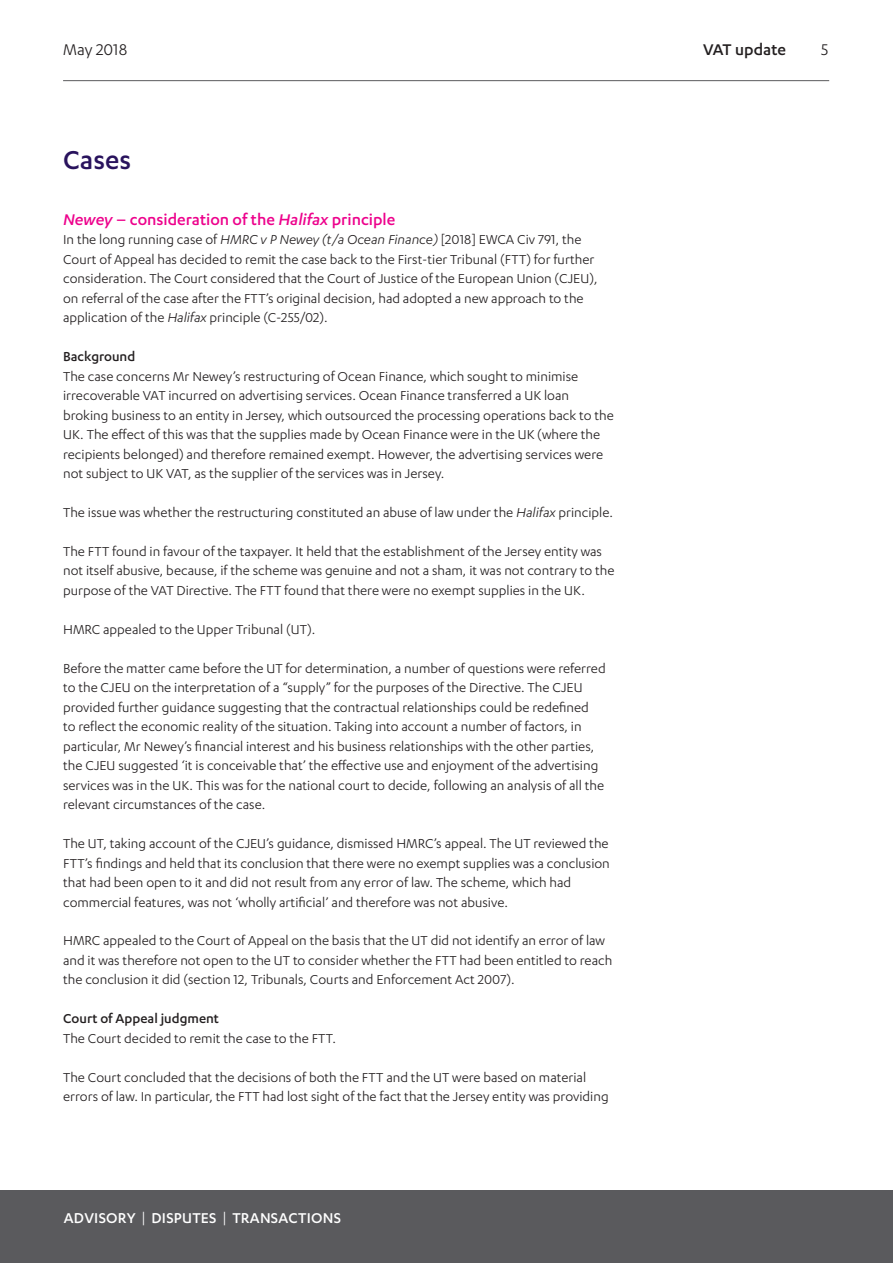
<style>
.page{position:relative;width:893px;height:1263px;background:#fff}
.page>*{position:absolute;margin:0;border:0;box-sizing:border-box;transform-origin:0 0}
.Heading_1{font:500 30px "Karbon";color:#29135d}
.Heading_2__pink{font:500 18px "Karbon";color:#ed028c}
.t1{font:500 18px "Karbon";color:#231f20}
.t2{font:18px "Karbon";color:#231f20}
.t3{font:500 16.5px "Karbon";letter-spacing:.015em;color:#fff}
.Body{font:15px/19.5px "Karbon";color:#231f20}
.Heading_3{font:500 15px "Karbon";color:#231f20}
.s1{font-style:italic}
.s2{font-weight:400}
</style>
<div class="page">
<hr style="left:63px;top:80px;width:766px;height:1px;background:#5a5a5d">
<div style="left:0;top:1191px;width:893px;height:72px;background:#5a5a5d"></div>
<p class="t2" style="left:63px;top:39px;width:66px">May 2018</p>
<p class="t1" style="left:703px;top:39px;width:84px">VAT update</p>
<p class="t2" style="left:821px;top:39px;width:9px">5</p>
<p class="Heading_1" style="left:63px;top:143px;width:70px">Cases</p>
<p class="Heading_2__pink" style="left:63px;top:209px;width:334px"><span class="s1">Newey</span> – consideration of the <span class="s1">Halifax</span> principle</p>
<p class="Body" style="left:63px;top:230px;width:536px">In the long running case of <span class="s1">HMRC v P Newey (t/a Ocean Finance)</span> [2018] EWCA Civ 791, the Court of Appeal has decided to remit the case back to the First-tier Tribunal (FTT) for further consideration. The Court considered that the Court of Justice of the European Union (CJEU), on referral of the case after the FTT’s original decision, had adopted a new approach to the application of the <span class="s1">Halifax</span> principle (C-255/02).</p>
<p class="Heading_3" style="left:63px;top:348px;width:74px">Background</p>
<p class="Body" style="left:63px;top:366px;width:552px">The case concerns Mr Newey’s restructuring of Ocean Finance, which sought to minimise irrecoverable VAT incurred on advertising services. Ocean Finance transferred a UK loan broking business to an entity in Jersey, which outsourced the processing operations back to the UK. The effect of this was that the supplies made by Ocean Finance were in the UK (where the recipients belonged) and therefore remained exempt. However, the advertising services were not subject to UK VAT, as the supplier of the services was in Jersey.</p>
<p class="Body" style="left:63px;top:502px;width:551px">The issue was whether the restructuring constituted an abuse of law under the <span class="s1">Halifax</span> principle.</p>
<p class="Body" style="left:63px;top:541px;width:553px">The FTT found in favour of the taxpayer. It held that the establishment of the Jersey entity was not itself abusive, because, if the scheme was genuine and not a sham, it was not contrary to the purpose of the VAT Directive. The FTT found that there were no exempt supplies in the UK.</p>
<p class="Body" style="left:63px;top:619px;width:254px">HMRC appealed to the Upper Tribunal (UT).</p>
<p class="Body" style="left:63px;top:658px;width:544px">Before the matter came before the UT for determination, a number of questions were referred to the CJEU on the interpretation of a “supply” for the purposes of the Directive. The CJEU provided further guidance suggesting that the contractual relationships could be redefined<br>to reflect the economic reality of the situation. Taking into account a number of factors, in particular, Mr Newey’s financial interest and his business relationships with the other parties, the CJEU suggested ‘it is conceivable that’ the effective use and enjoyment of the advertising services was in the UK. This was for the national court to decide, following an analysis of all the relevant circumstances of the case.</p>
<p class="Body" style="left:63px;top:833px;width:548px">The UT, taking account of the CJEU’s guidance, dismissed HMRC’s appeal. The UT reviewed the FTT’s findings and held that its conclusion that there were no exempt supplies was a conclusion that had been open to it and did not result from any error of law. The scheme, which had commercial features, was not ‘wholly artificial’ and therefore was not abusive.</p>
<p class="Body" style="left:63px;top:931px;width:551px">HMRC appealed to the Court of Appeal on the basis that the UT did not identify an error of law and it was therefore not open to the UT to consider whether the FTT had been entitled to reach the conclusion it did (section 12, Tribunals, Courts and Enforcement Act 2007).</p>
<p class="Heading_3" style="left:63px;top:1010px;width:158px">Court of Appeal judgment</p>
<p class="Body" style="left:63px;top:1028px;width:274px">The Court decided to remit the case to the FTT.</p>
<p class="Body" style="left:63px;top:1067px;width:547px">The Court concluded that the decisions of both the FTT and the UT were based on material errors of law. In particular, the FTT had lost sight of the fact that the Jersey entity was providing</p>
<p class="t3" style="left:64px;top:1208px;width:279px">ADVISORY <span class="s2">|</span> DISPUTES <span class="s2">|</span> TRANSACTIONS</p>
</div>
